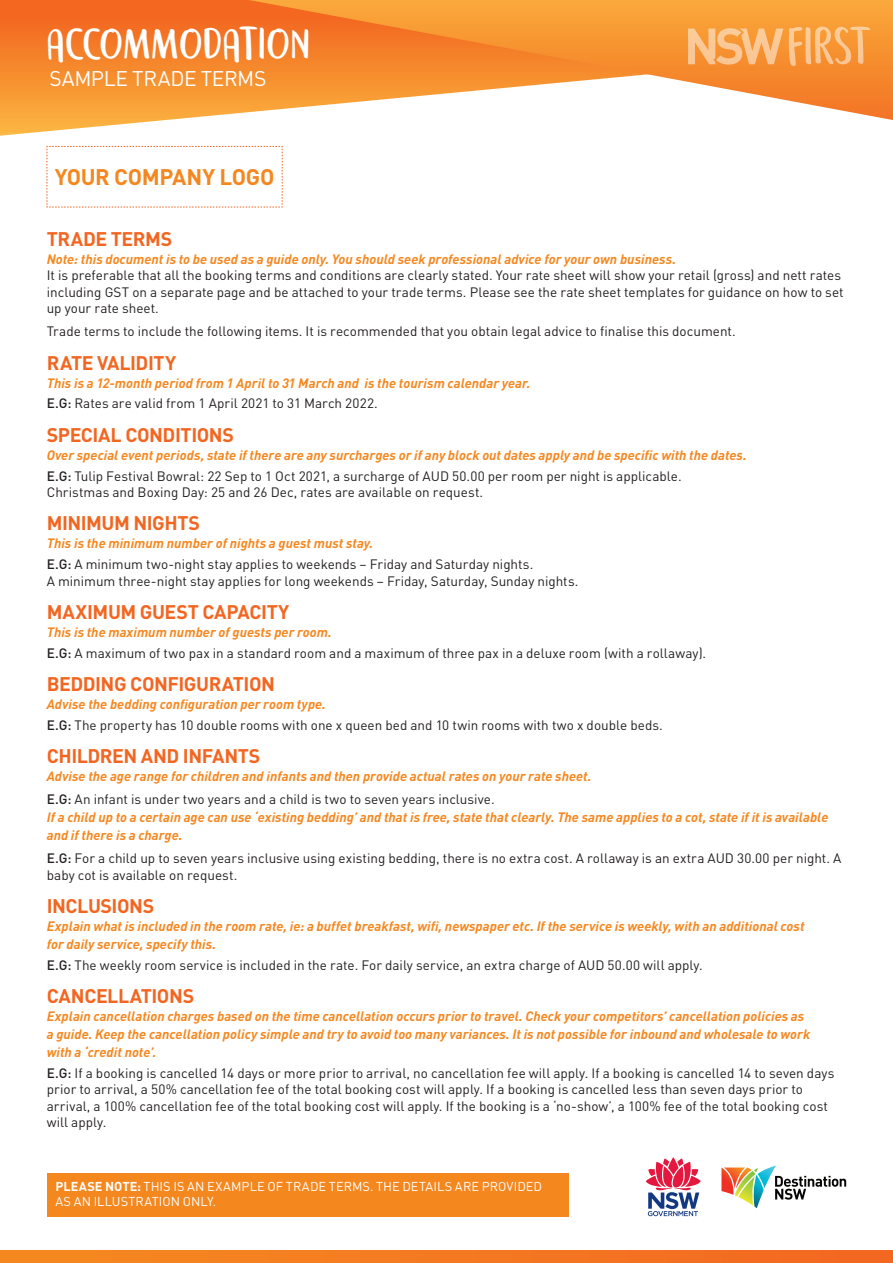
<style>
.page{position:relative;width:893px;height:1263px;background:#fff}
.page>*{position:absolute;margin:0;border:0;box-sizing:border-box;transform-origin:0 0}
.Heading_White_-_din{font:37.5px "Semringah";letter-spacing:.03em;color:#fff}
.Heading_White_-_din-2{font:700 22.35px "DINOT";letter-spacing:-.015em;color:#f5871f}
.Heading_White_-_din-3{font:21px "DINOT";letter-spacing:-.015em;color:#fff}
.big_dark_orange_head{font:700 19.5px "DINOT";letter-spacing:-.025em;color:#f36621}
.Body_with_11_spacing{font:700 19.5px "DINOT";letter-spacing:-.025em;color:#f36621}
.Body_with_11_spacing-2{font:13.5px/16.5px "DINOT";color:#231f20}
.Body_Copy_Black{font:italic 700 13.5px/18px "DINOT";color:#f5871f}
.Body_with_11_spacing-3{font:italic 700 13.5px/18px "DINOT";color:#f5871f}
.big_dark_orange_head-2{font:italic 700 13.5px "DINOT";color:#f5871f}
.Body_with_11_spacing-4{font:12.75px/15px "DINOT";letter-spacing:.005em;color:#fff}
.s1{font-weight:500}
.s2{font-weight:500;font-style:normal;color:#231f20}
.s3{font-weight:400;font-style:normal;color:#231f20}
.s4{font-weight:700}
</style>
<div class="page">
<svg style="left:0;top:1250px;width:893px;height:13px;background:#f47820"></svg>
<svg style="left:646px;top:1157px;width:55px;height:59px"></svg>
<svg style="left:721px;top:1165px;width:125px;height:43px"></svg>
<svg style="left:47px;top:146px;width:236px;height:62px"></svg>
<div style="left:47px;top:1173px;width:521px;height:43px;background:#f5871f"></div>
<svg style="left:0;top:0;width:249px;height:136px;background:#f6903f"></svg>
<svg style="left:249px;top:0;width:644px;height:120px"></svg>
<svg style="left:789px;top:27px;width:81px;height:39px;background:#f8a859"></svg>
<svg style="left:688px;top:28px;width:95px;height:37px;background:#f8b169"></svg>
<p class="Heading_White_-_din" style="left:47px;top:25px;width:264px">ACCOMMODATION</p>
<p class="Heading_White_-_din-3" style="left:49px;top:66px;width:218px">SAMPLE TRADE TERMS</p>
<p class="Heading_White_-_din-2" style="left:55px;top:163px;width:221px">YOUR COMPANY LOGO</p>
<p class="big_dark_orange_head" style="left:47px;top:226px;width:127px">TRADE TERMS</p>
<p class="big_dark_orange_head-2" style="left:47px;top:250px;width:631px">Note: this document is to be used as a guide only. You should seek professional advice for your own business.</p>
<p class="Body_with_11_spacing-2" style="left:47px;top:267px;width:798px">It is preferable that all the booking terms and conditions are clearly stated. Your rate sheet will show your retail (gross) and nett rates including GST on a separate page and be attached to your trade terms. Please see the rate sheet templates for guidance on how to set up your rate sheet.</p>
<p class="Body_with_11_spacing-2" style="left:47px;top:323px;width:690px">Trade terms to include the following items. It is recommended that you obtain legal advice to finalise this document.</p>
<p class="big_dark_orange_head" style="left:47px;top:350px;width:131px">RATE VALIDITY</p>
<p class="Body_Copy_Black" style="left:47px;top:373px;width:485px">This is a 12-month period from 1 April to 31 March and is the tourism calendar year.</p>
<p class="Body_with_11_spacing-2" style="left:47px;top:395px;width:333px"><span class="s1">E.G:</span> Rates are valid from 1 April 2021 to 31 March 2022.</p>
<p class="big_dark_orange_head" style="left:47px;top:422px;width:189px">SPECIAL CONDITIONS</p>
<p class="Body_Copy_Black" style="left:47px;top:446px;width:701px">Over special event periods, state if there are any surcharges or if any block out dates apply and be specific with the dates.</p>
<p class="Body_with_11_spacing-2" style="left:47px;top:467px;width:636px"><span class="s1">E.G:</span> Tulip Festival Bowral: 22 Sep to 1 Oct 2021, a surcharge of AUD 50.00 per room per night is applicable.<br>Christmas and Boxing Day: 25 and 26 Dec, rates are available on request.</p>
<p class="big_dark_orange_head" style="left:47px;top:511px;width:155px">MINIMUM NIGHTS</p>
<p class="Body_Copy_Black" style="left:47px;top:534px;width:328px">This is the minimum number of nights a guest must stay.</p>
<p class="Body_with_11_spacing-2" style="left:47px;top:556px;width:533px"><span class="s1">E.G:</span> A minimum two-night stay applies to weekends – Friday and Saturday nights.<br>A minimum three-night stay applies for long weekends – Friday, Saturday, Sunday nights.</p>
<p class="big_dark_orange_head" style="left:47px;top:599px;width:244px">MAXIMUM GUEST CAPACITY</p>
<p class="Body_Copy_Black" style="left:47px;top:623px;width:287px">This is the maximum number of guests per room.</p>
<p class="Body_with_11_spacing-2" style="left:47px;top:644px;width:661px"><span class="s1">E.G:</span> A maximum of two pax in a standard room and a maximum of three pax in a deluxe room (with a rollaway).</p>
<p class="big_dark_orange_head" style="left:47px;top:671px;width:230px">BEDDING CONFIGURATION</p>
<p class="Body_Copy_Black" style="left:47px;top:695px;width:281px">Advise the bedding configuration per room type.</p>
<p class="Body_with_11_spacing-2" style="left:47px;top:717px;width:618px"><span class="s1">E.G:</span> The property has 10 double rooms with one x queen bed and 10 twin rooms with two x double beds.</p>
<p class="Body_with_11_spacing" style="left:47px;top:743px;width:215px">CHILDREN AND INFANTS</p>
<p class="Body_with_11_spacing-3" style="left:47px;top:767px;width:546px">Advise the age range for children and infants and then provide actual rates on your rate sheet.</p>
<p class="Body_with_11_spacing-3" style="left:47px;top:790px;width:783px"><span class="s2">E.G:</span> <span class="s3">An infant is under two years and a child is two to seven years inclusive.<br></span>If a child up to a certain age can use ‘existing bedding’ and that is free, state that clearly. The same applies to a cot, state if it is available and if there is a charge.</p>
<p class="Body_with_11_spacing-2" style="left:47px;top:850px;width:796px"><span class="s1">E.G:</span> For a child up to seven years inclusive using existing bedding, there is no extra cost. A rollaway is an extra AUD 30.00 per night. A baby cot is available on request.</p>
<p class="big_dark_orange_head" style="left:47px;top:893px;width:109px">INCLUSIONS</p>
<p class="Body_Copy_Black" style="left:47px;top:917px;width:759px">Explain what is included in the room rate, ie: a buffet breakfast, wifi, newspaper etc. If the service is weekly, with an additional cost for daily service, specify this.</p>
<p class="Body_with_11_spacing-2" style="left:47px;top:956px;width:657px"><span class="s1">E.G:</span> The weekly room service is included in the rate. For daily service, an extra charge of AUD 50.00 will apply.</p>
<p class="big_dark_orange_head" style="left:47px;top:983px;width:149px">CANCELLATIONS</p>
<p class="Body_Copy_Black" style="left:47px;top:1007px;width:765px">Explain cancellation charges based on the time cancellation occurs prior to travel. Check your competitors’ cancellation policies as a guide. Keep the cancellation policy simple and try to avoid too many variances. It is not possible for inbound and wholesale to work with a ‘credit note’.</p>
<p class="Body_with_11_spacing-2" style="left:47px;top:1064px;width:789px"><span class="s1">E.G:</span> If a booking is cancelled 14 days or more prior to arrival, no cancellation fee will apply. If a booking is cancelled 14 to seven days prior to arrival, a 50% cancellation fee of the total booking cost will apply. If a booking is cancelled less than seven days prior to arrival, a 100% cancellation fee of the total booking cost will apply. If the booking is a ‘no-show’, a 100% fee of the total booking cost will apply.</p>
<p class="Body_with_11_spacing-4" style="left:55px;top:1179px;width:488px"><span class="s4">PLEASE NOTE:</span> THIS IS AN EXAMPLE OF TRADE TERMS. THE DETAILS ARE PROVIDED<br>AS AN ILLUSTRATION ONLY.</p>
</div>
